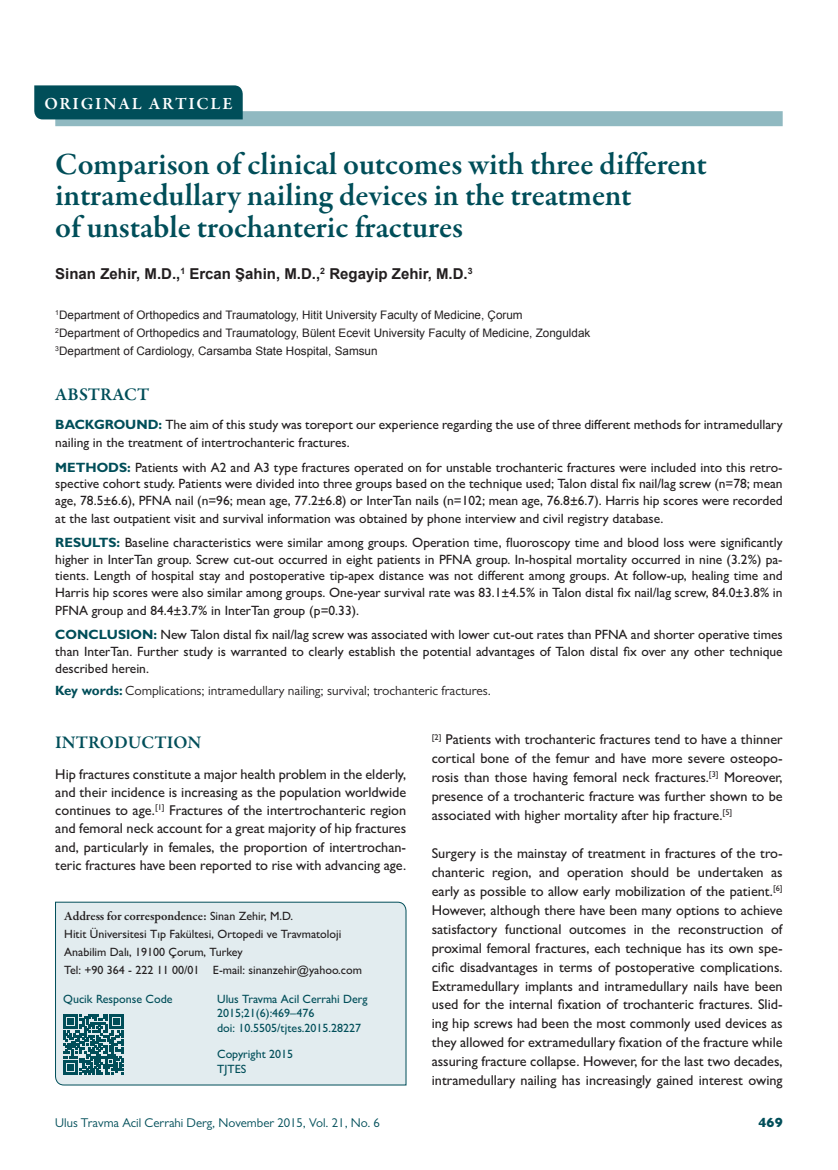
<style>
.page{position:relative;width:838px;height:1170px;background:#fff}
.page>*{position:absolute;margin:0;border:0;box-sizing:border-box;transform-origin:0 0}
.t1{font:600 31.5px/31.5px "Garamond Premr Pro";letter-spacing:-.005em;color:#004e59}
.t2{font:600 18px "Garamond Premr Pro";letter-spacing:.005em;color:#004e59}
.t3{font:600 17.25px "Garamond Premr Pro";letter-spacing:.1em;color:#fff}
.t4{font:700 15px "Arial";color:#231f20}
.t5{font:500 14.25px/18.9px "Gill Sans MT Pro";color:#231f20;text-align:justify}
.t6{font:500 13.5px/16.5px "Gill Sans MT Pro";color:#231f20}
.t7{font:800 13.5px "Gill Sans MT Pro";color:#004e59}
.t8{font:13.35px "Gill Sans MT Pro";color:#231f20}
.t9{font:12.75px "Gill Sans MT Pro";color:#004e59}
.t10{font:600 12.75px "Garamond Premr Pro";letter-spacing:-.005em;color:#231f20}
.t11{font:500 12px/18px "Gill Sans MT Pro";color:#231f20}
.t12{font:500 12px/14.4px "Gill Sans MT Pro";color:#004e59}
.t13{font:11.7px/18px "Arial";color:#231f20}
.s1{font-weight:700;color:#004e59}
.s2{font-family:"Gill Sans";font-weight:700;color:#004e59}
.s3{font-family:"Gill Sans MT Pro";font-weight:500;font-size:12px}
</style>
<div class="page">
<div style="left:55px;top:111px;width:727px;height:15px;background:#90b9c1"></div>
<div style="left:34px;top:85px;width:209px;height:34px;background:#004e59"></div>
<div style="left:55px;top:901px;width:351px;height:184px;background:#e2ecef"></div>
<svg style="left:63px;top:1014px;width:61px;height:60px;background:#407b84"></svg>
<p class="t3" style="left:44px;top:93px;width:190px">ORIGINAL ARTICLE</p>
<h1 class="t1" style="left:55px;top:149px;width:653px">Comparison of clinical outcomes with three different intramedullary nailing devices in the treatment<br>of unstable trochanteric fractures</h1>
<p class="t4" style="left:55px;top:265px;width:419px">Sinan Zehir, M.D.,<sup>1</sup> Ercan Şahin, M.D.,<sup>2</sup> Regayip Zehir, M.D.<sup>3</sup></p>
<p class="t13" style="left:55px;top:306px;width:536px"><sup>1</sup>Department of Orthopedics and Traumatology, Hitit University Faculty of Medicine, Çorum<br><sup>2</sup>Department of Orthopedics and Traumatology, Bülent Ecevit University Faculty of Medicine, Zonguldak<br><sup>3</sup>Department of Cardiology, Carsamba State Hospital, Samsun</p>
<h2 class="t2" style="left:55px;top:383px;width:95px">ABSTRACT</h2>
<p class="t6" style="left:55px;top:415px;width:729px;line-height:18px"><span class="s1">BACKGROUND:</span> The aim of this study was toreport our experience regarding the use of three different methods for intramedullary nailing in the treatment of intertrochanteric fractures.</p>
<p class="t6" style="left:55px;top:459px;width:729px;text-align:justify"><span class="s1">METHODS:</span> Patients with A2 and A3 type fractures operated on for unstable trochanteric fractures were included into this retro&shy;spective cohort study. Patients were divided into three groups based on the technique used; Talon distal fix nail/lag screw (n=78; mean age, 78.5±6.6), PFNA nail (n=96; mean age, 77.2±6.8) or InterTan nails (n=102; mean age, 76.8±6.7). Harris hip scores were recorded</p>
<p class="t6" style="left:55px;top:506px;width:729px;line-height:24.5px">at the last outpatient visit and survival information was obtained by phone interview and civil registry database.<br><span class="s1">RESULTS:</span> Baseline characteristics were similar among groups. Operation time, fluoroscopy time and blood loss were significantly</p>
<p class="t6" style="left:55px;top:550px;width:729px;text-align:justify">higher in InterTan group. Screw cut-out occurred in eight patients in PFNA group. In-hospital mortality occurred in nine (3.2%) pa&shy;tients. Length of hospital stay and postoperative tip-apex distance was not different among groups. At follow-up, healing time and Harris hip scores were also similar among groups. One-year survival rate was 83.1±4.5% in Talon distal fix nail/lag screw, 84.0±3.8% in</p>
<p class="t6" style="left:55px;top:597px;width:729px;line-height:24.5px">PFNA group and 84.4±3.7% in InterTan group (p=0.33).<br><span class="s1">CONCLUSION:</span> New Talon distal fix nail/lag screw was associated with lower cut-out rates than PFNA and shorter operative times</p>
<p class="t6" style="left:55px;top:642px;width:729px;line-height:17.5px">than InterTan. Further study is warranted to clearly establish the potential advantages of Talon distal fix over any other technique described herein.</p>
<p class="t8" style="left:55px;top:682px;width:437px"><span class="s2">Key words:</span> Complications; intramedullary nailing; survival; trochanteric fractures.</p>
<p class="t5" style="left:432px;top:729px;width:352px"><sup>[2]</sup> Patients with trochanteric fractures tend to have a thinner cortical bone of the femur and have more severe osteopo&shy;rosis than those having femoral neck fractures.<sup>[3]</sup> Moreover, presence of a trochanteric fracture was further shown to be associated with higher mortality after hip fracture.<sup>[5]</sup></p>
<p class="t5" style="left:432px;top:843px;width:352px">Surgery is the mainstay of treatment in fractures of the tro&shy;chanteric region, and operation should be undertaken as early as possible to allow early mobilization of the patient.<sup>[6] </sup>However, although there have been many options to achieve satisfactory functional outcomes in the reconstruction of proximal femoral fractures, each technique has its own spe&shy;cific disadvantages in terms of postoperative complications.<br>Extramedullary implants and intramedullary nails have been used for the internal fixation of trochanteric fractures. Slid&shy;ing hip screws had been the most commonly used devices as they allowed for extramedullary fixation of the fracture while assuring fracture collapse. However, for the last two decades, intramedullary nailing has increasingly gained interest owing</p>
<h2 class="t2" style="left:55px;top:731px;width:148px">INTRODUCTION</h2>
<p class="t5" style="left:55px;top:764px;width:352px;line-height:18.3px">Hip fractures constitute a major health problem in the elderly, and their incidence is increasing as the population worldwide continues to age.<sup>[1]</sup> Fractures of the intertrochanteric region and femoral neck account for a great majority of hip fractures and, particularly in females, the proportion of intertrochan&shy;teric fractures have been reported to rise with advancing age.</p>
<p class="t10" style="left:64px;top:908px;width:230px">Address for correspondence: <span class="s3">Sinan Zehir, M.D.</span></p>
<p class="t11" style="left:64px;top:924px;width:299px">Hitit Üniversitesi Tıp Fakültesi, Ortopedi ve Travmatoloji<br>Anabilim Dalı, 19100 Çorum, Turkey<br>Tel: +90 364 - 222 11 00/01 E-mail: sinanzehir@yahoo.com</p>
<p class="t12" style="left:63px;top:991px;width:111px">Qucik Response Code</p>
<p class="t12" style="left:217px;top:991px;width:152px">Ulus Travma Acil Cerrahi Derg<br>2015;21(6):469–476<br>doi: 10.5505/tjtes.2015.28227</p>
<p class="t12" style="left:217px;top:1046px;width:78px">Copyright 2015<br>TJTES</p>
<p class="t9" style="left:55px;top:1115px;width:326px">Ulus Travma Acil Cerrahi Derg, November 2015, Vol. 21, No. 6</p>
<p class="t7" style="left:758px;top:1114px;width:26px">469</p>
</div>
